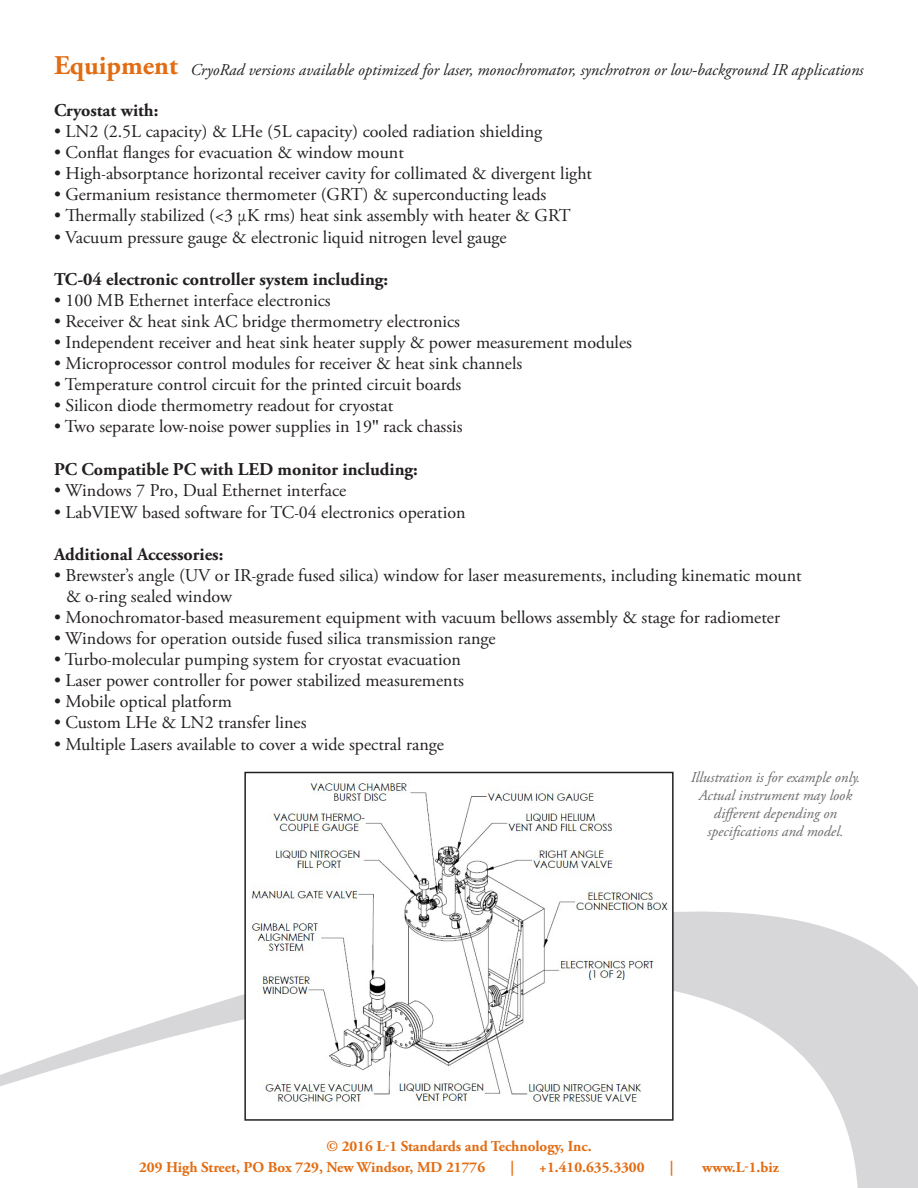
<style>
.page{position:relative;width:918px;height:1188px;background:#fff}
.page>*{position:absolute;margin:0;border:0;box-sizing:border-box;transform-origin:0 0}
.t1{font:700 27px "Adobe Garamond Pro";color:#e26c12}
.t2{font:18px "Adobe Garamond Pro";color:#231f20}
.t3{font:700 18px "Adobe Garamond Pro";color:#231f20}
.t4{font:italic 16.5px "Adobe Garamond Pro";color:#231f20}
.t5{font:700 15px/21px "Adobe Garamond Pro";color:#e26c12}
.t6{font:italic 15px/18px "Adobe Garamond Pro";color:#6b6b6e;text-align:center}
.s1{font-family:"Garamond"}
</style>
<div class="page">
<svg style="left:0;top:771px;width:918px;height:417px"></svg>
<img style="left:247px;top:775px;width:424px;height:343px">
<div style="left:244px;top:772px;width:430px;height:349px;border:2px solid #231f20"></div>
<p class="t1" style="left:54px;top:49px;width:125px">Equipment</p>
<p class="t4" style="left:191px;top:60px;width:674px">CryoRad versions available optimized for laser, monochromator, synchrotron or low-background IR applications</p>
<p class="t3" style="left:54px;top:100px;width:106px">Cryostat with:</p>
<p class="t2" style="left:54px;top:121px;width:490px">• LN2 (2.5L capacity) &amp; LHe (5L capacity) cooled radiation shielding</p>
<p class="t2" style="left:54px;top:142px;width:351px">• Conflat flanges for evacuation &amp; window mount</p>
<p class="t2" style="left:54px;top:163px;width:540px">• High-absorptance horizontal receiver cavity for collimated &amp; divergent light</p>
<p class="t2" style="left:54px;top:184px;width:494px">• Germanium resistance thermometer (GRT) &amp; superconducting leads</p>
<p class="t2" style="left:54px;top:205px;width:518px">• Thermally stabilized (&lt;3 <span class="s1">μ</span>K rms) heat sink assembly with heater &amp; GRT</p>
<p class="t2" style="left:54px;top:226px;width:454px">• Vacuum pressure gauge &amp; electronic liquid nitrogen level gauge</p>
<p class="t3" style="left:54px;top:269px;width:336px">TC-04 electronic controller system including:</p>
<p class="t2" style="left:54px;top:290px;width:278px">• 100 MB Ethernet interface electronics</p>
<p class="t2" style="left:54px;top:311px;width:408px">• Receiver &amp; heat sink AC bridge thermometry electronics</p>
<p class="t2" style="left:54px;top:332px;width:579px">• Independent receiver and heat sink heater supply &amp; power measurement modules</p>
<p class="t2" style="left:54px;top:353px;width:470px">• Microprocessor control modules for receiver &amp; heat sink channels</p>
<p class="t2" style="left:54px;top:374px;width:409px">• Temperature control circuit for the printed circuit boards</p>
<p class="t2" style="left:54px;top:395px;width:341px">• Silicon diode thermometry readout for cryostat</p>
<p class="t2" style="left:54px;top:416px;width:410px">• Two separate low-noise power supplies in 19<span class="s1">″</span> rack chassis</p>
<p class="t3" style="left:54px;top:459px;width:365px">PC Compatible PC with LED monitor including:</p>
<p class="t2" style="left:54px;top:479px;width:294px">• Windows 7 Pro, Dual Ethernet interface</p>
<p class="t2" style="left:54px;top:501px;width:413px">• LabVIEW based software for TC-04 electronics operation</p>
<p class="t3" style="left:54px;top:544px;width:171px">Additional Accessories:</p>
<p class="t2" style="left:54px;top:565px;width:749px">• Brewster’s angle (UV or IR-grade fused silica) window for laser measurements, including kinematic mount</p>
<p class="t2" style="left:66px;top:586px;width:167px">&amp; o-ring sealed window</p>
<p class="t2" style="left:54px;top:607px;width:728px">• Monochromator-based measurement equipment with vacuum bellows assembly &amp; stage for radiometer</p>
<p class="t2" style="left:54px;top:628px;width:443px">• Windows for operation outside fused silica transmission range</p>
<p class="t2" style="left:54px;top:649px;width:408px">• Turbo-molecular pumping system for cryostat evacuation</p>
<p class="t2" style="left:54px;top:670px;width:412px">• Laser power controller for power stabilized measurements</p>
<p class="t2" style="left:54px;top:691px;width:179px">• Mobile optical platform</p>
<p class="t2" style="left:54px;top:712px;width:254px">• Custom LHe &amp; LN2 transfer lines</p>
<p class="t2" style="left:54px;top:733px;width:391px">• Multiple Lasers available to cover a wide spectral range</p>
<p class="t6" style="left:691px;top:769px;width:171px">Illustration is for example only.<br>Actual instrument may look</p>
<p class="t6" style="left:714px;top:805px;width:125px">different depending on</p>
<p class="t6" style="left:708px;top:823px;width:137px">specifications and model.</p>
<p class="t5" style="left:139px;top:1136px;width:454px;text-indent:187px">© 2016 L-1 Standards and Technology, Inc.<br>209 High Street, PO Box 729, New Windsor, MD 21776</p>
<p class="t5" style="left:510px;top:1157px;width:5px">|</p>
<p class="t5" style="left:539px;top:1157px;width:107px">+1.410.635.3300</p>
<p class="t5" style="left:670px;top:1157px;width:5px">|</p>
<p class="t5" style="left:702px;top:1157px;width:78px">www.L-1.biz</p>
</div>
